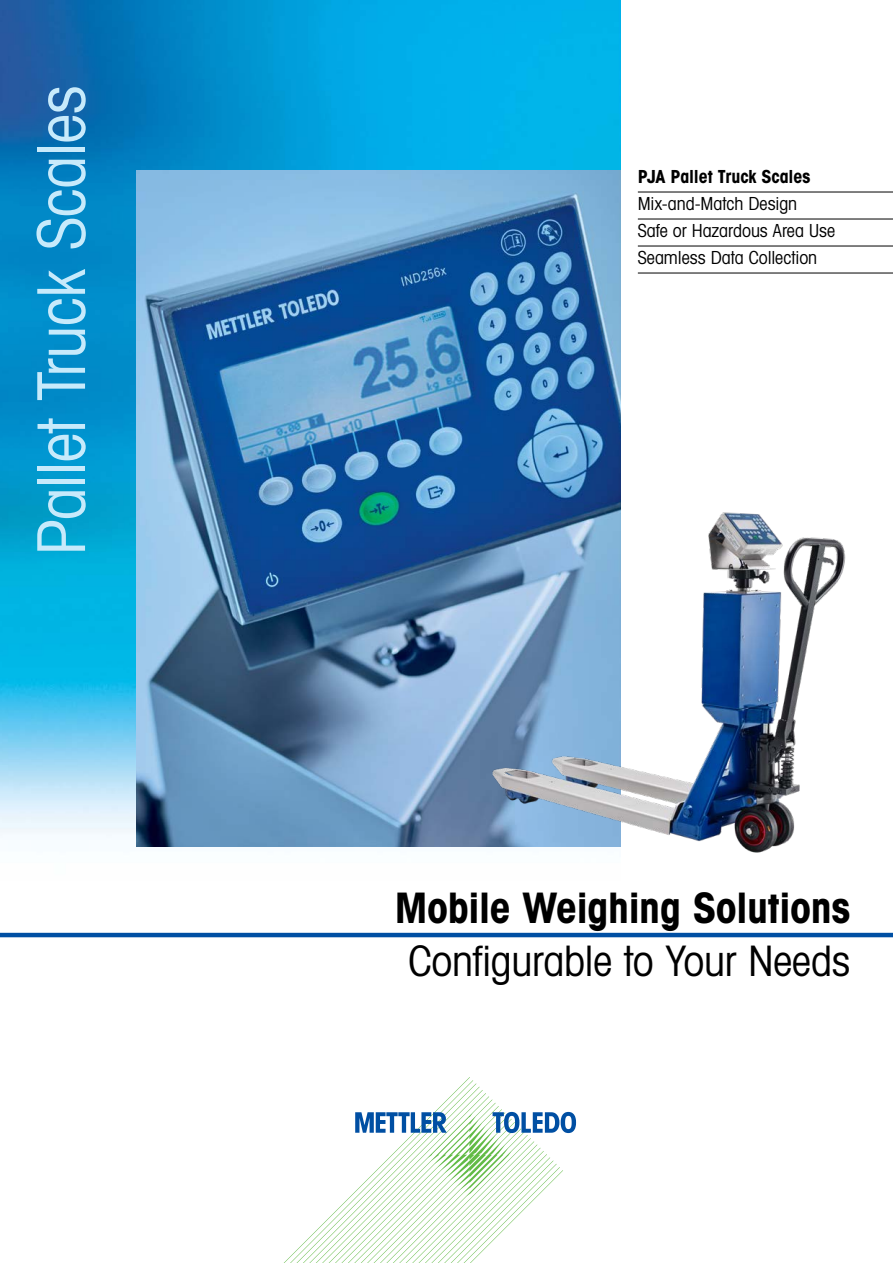
<style>
.page{position:relative;width:893px;height:1263px;background:#fff}
.page>*{position:absolute;margin:0;border:0;box-sizing:border-box;transform-origin:0 0}
.t1{font:66px "Avant Gardefor MT Bk";letter-spacing:-.015em;color:#c7eafb}
.t2{font:42px "Avant Gardefor MT Bd";letter-spacing:-.01em;color:#000}
.t3{font:42px "Avant Gardefor MT Bk";letter-spacing:-.01em;color:#000}
.t4{font:18px/27px "Avant Gardefor MT Bk";color:#000}
.t5{font:18px "Avant Gardefor MT Bd";letter-spacing:-.01em;color:#000}
</style>
<div class="page">
<img style="left:0;top:0;width:621px;height:847px">
<svg style="left:284px;top:1077px;width:292px;height:186px"></svg>
<img style="left:136px;top:170px;width:485px;height:676px">
<hr style="left:0;top:933px;width:893px;height:4px;background:#004fa3">
<hr style="left:638px;top:192px;width:255px;height:1px;background:#000">
<hr style="left:638px;top:219px;width:255px;height:1px;background:#000">
<hr style="left:638px;top:246px;width:255px;height:1px;background:#000">
<hr style="left:638px;top:273px;width:255px;height:1px;background:#000">
<img style="left:422px;top:477px;width:424px;height:376px">
<h1 class="t1" style="left:21px;top:555px;width:472px;rotate:-90deg">Pallet Truck Scales</h1>
<p class="t5" style="left:638px;top:165px;width:174px">PJA Pallet Truck Scales</p>
<p class="t4" style="left:638px;top:190px;width:199px">Mix-and-Match Design<br>Safe or Hazardous Area Use<br>Seamless Data Collection</p>
<h2 class="t2" style="left:395px;top:881px;width:457px">Mobile Weighing Solutions</h2>
<h2 class="t3" style="left:408px;top:934px;width:444px">Configurable to Your Needs</h2>
</div>
